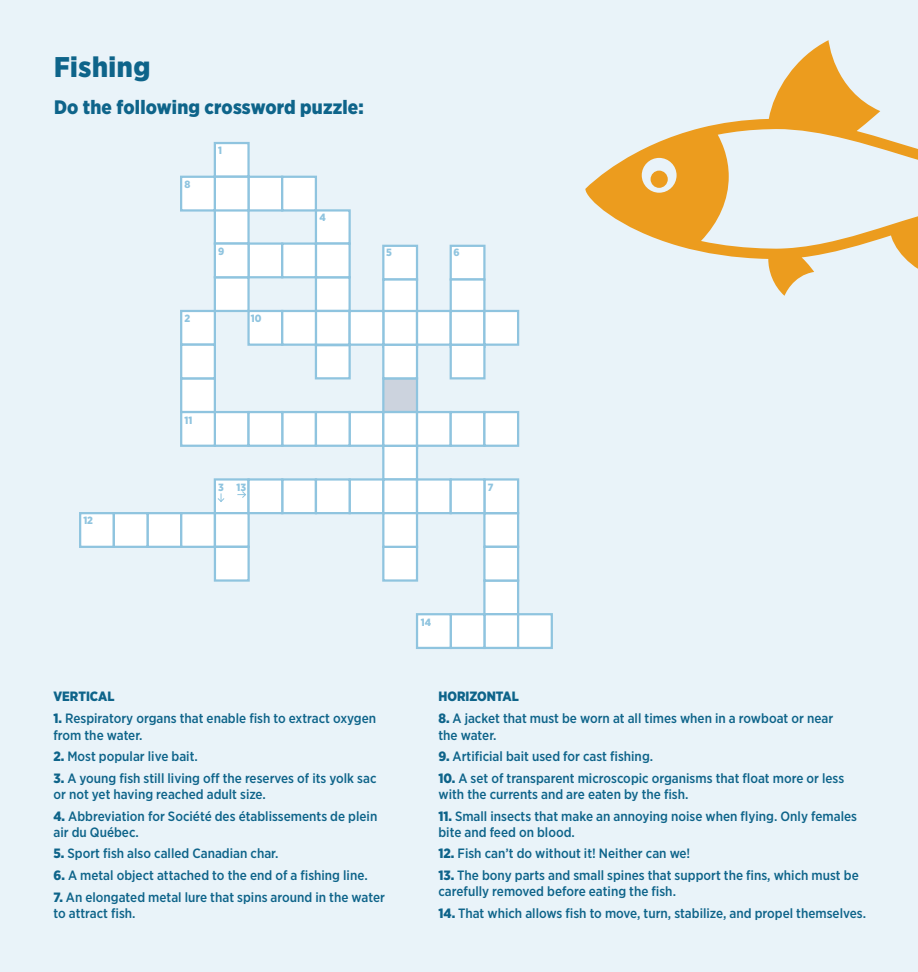
<style>
.page{position:relative;width:918px;height:972px;background:#e9f3f9}
.page>*{position:absolute;margin:0;border:0;box-sizing:border-box;transform-origin:0 0}
.t1{font:900 28.5px "Gotham Narrow";letter-spacing:.02em;color:#0e648a}
.t2{font:900 19.5px "Gotham Narrow";letter-spacing:.01em;color:#0e648a}
.t3{font:500 13.5px/16.2px "Gotham Narrow";color:#0e648a}
.t4{font:900 13.5px "Gotham Narrow";color:#0e648a}
.t5{font:900 10.5px "Gotham Narrow";color:#8fc4df}
.s1{font-weight:900}
</style>
<div class="page">
<svg style="left:585px;top:40px;width:333px;height:256px"></svg>
<div style="left:651px;top:171px;width:17px;height:17px;background:#ec9c1e;border-radius:50%"></div>
<div style="left:315px;top:276px;width:36px;height:36px;background:#fff;border:2px solid #8fc4df"></div>
<div style="left:315px;top:209px;width:36px;height:36px;background:#fff;border:2px solid #8fc4df"></div>
<div style="left:315px;top:344px;width:36px;height:35px;background:#fff;border:2px solid #8fc4df"></div>
<div style="left:315px;top:242px;width:36px;height:36px;background:#fff;border:2px solid #8fc4df"></div>
<div style="left:483px;top:579px;width:36px;height:36px;background:#fff;border:2px solid #8fc4df"></div>
<div style="left:483px;top:512px;width:36px;height:36px;background:#fff;border:2px solid #8fc4df"></div>
<div style="left:483px;top:613px;width:36px;height:36px;background:#fff;border:2px solid #8fc4df"></div>
<div style="left:483px;top:546px;width:36px;height:36px;background:#fff;border:2px solid #8fc4df"></div>
<div style="left:382px;top:245px;width:36px;height:36px;background:#fff;border:2px solid #8fc4df"></div>
<div style="left:382px;top:377px;width:36px;height:36px;background:#ccd3de;border:2px solid #8fc4df"></div>
<div style="left:382px;top:344px;width:36px;height:35px;background:#fff;border:2px solid #8fc4df"></div>
<div style="left:382px;top:278px;width:36px;height:36px;background:#fff;border:2px solid #8fc4df"></div>
<div style="left:382px;top:445px;width:36px;height:36px;background:#fff;border:2px solid #8fc4df"></div>
<div style="left:450px;top:245px;width:36px;height:36px;background:#fff;border:2px solid #8fc4df"></div>
<div style="left:450px;top:344px;width:36px;height:35px;background:#fff;border:2px solid #8fc4df"></div>
<div style="left:450px;top:278px;width:36px;height:36px;background:#fff;border:2px solid #8fc4df"></div>
<div style="left:315px;top:310px;width:36px;height:36px;background:#fff;border:2px solid #8fc4df"></div>
<div style="left:247px;top:310px;width:36px;height:36px;background:#fff;border:2px solid #8fc4df"></div>
<div style="left:382px;top:310px;width:36px;height:36px;background:#fff;border:2px solid #8fc4df"></div>
<div style="left:349px;top:310px;width:35px;height:36px;background:#fff;border:2px solid #8fc4df"></div>
<div style="left:281px;top:310px;width:36px;height:36px;background:#fff;border:2px solid #8fc4df"></div>
<div style="left:416px;top:310px;width:36px;height:36px;background:#fff;border:2px solid #8fc4df"></div>
<div style="left:450px;top:310px;width:36px;height:36px;background:#fff;border:2px solid #8fc4df"></div>
<div style="left:281px;top:411px;width:36px;height:36px;background:#fff;border:2px solid #8fc4df"></div>
<div style="left:214px;top:411px;width:36px;height:36px;background:#fff;border:2px solid #8fc4df"></div>
<div style="left:349px;top:411px;width:35px;height:36px;background:#fff;border:2px solid #8fc4df"></div>
<div style="left:315px;top:411px;width:36px;height:36px;background:#fff;border:2px solid #8fc4df"></div>
<div style="left:247px;top:411px;width:36px;height:36px;background:#fff;border:2px solid #8fc4df"></div>
<div style="left:382px;top:411px;width:36px;height:36px;background:#fff;border:2px solid #8fc4df"></div>
<div style="left:416px;top:411px;width:36px;height:36px;background:#fff;border:2px solid #8fc4df"></div>
<div style="left:281px;top:478px;width:36px;height:36px;background:#fff;border:2px solid #8fc4df"></div>
<div style="left:214px;top:478px;width:36px;height:36px;background:#fff;border:2px solid #8fc4df"></div>
<div style="left:349px;top:478px;width:35px;height:36px;background:#fff;border:2px solid #8fc4df"></div>
<div style="left:315px;top:478px;width:36px;height:36px;background:#fff;border:2px solid #8fc4df"></div>
<div style="left:247px;top:478px;width:36px;height:36px;background:#fff;border:2px solid #8fc4df"></div>
<div style="left:382px;top:478px;width:36px;height:36px;background:#fff;border:2px solid #8fc4df"></div>
<div style="left:416px;top:478px;width:36px;height:36px;background:#fff;border:2px solid #8fc4df"></div>
<div style="left:79px;top:512px;width:36px;height:36px;background:#fff;border:2px solid #8fc4df"></div>
<div style="left:146px;top:512px;width:36px;height:36px;background:#fff;border:2px solid #8fc4df"></div>
<div style="left:113px;top:512px;width:36px;height:36px;background:#fff;border:2px solid #8fc4df"></div>
<div style="left:180px;top:512px;width:36px;height:36px;background:#fff;border:2px solid #8fc4df"></div>
<div style="left:214px;top:512px;width:36px;height:36px;background:#fff;border:2px solid #8fc4df"></div>
<div style="left:180px;top:377px;width:36px;height:36px;background:#fff;border:2px solid #8fc4df"></div>
<div style="left:180px;top:310px;width:36px;height:36px;background:#fff;border:2px solid #8fc4df"></div>
<div style="left:180px;top:411px;width:36px;height:36px;background:#fff;border:2px solid #8fc4df"></div>
<div style="left:180px;top:344px;width:36px;height:35px;background:#fff;border:2px solid #8fc4df"></div>
<div style="left:483px;top:310px;width:36px;height:36px;background:#fff;border:2px solid #8fc4df"></div>
<div style="left:450px;top:613px;width:36px;height:36px;background:#fff;border:2px solid #8fc4df"></div>
<div style="left:214px;top:546px;width:36px;height:36px;background:#fff;border:2px solid #8fc4df"></div>
<div style="left:382px;top:546px;width:36px;height:36px;background:#fff;border:2px solid #8fc4df"></div>
<div style="left:382px;top:512px;width:36px;height:36px;background:#fff;border:2px solid #8fc4df"></div>
<div style="left:483px;top:478px;width:36px;height:36px;background:#fff;border:2px solid #8fc4df"></div>
<div style="left:450px;top:478px;width:36px;height:36px;background:#fff;border:2px solid #8fc4df"></div>
<div style="left:450px;top:411px;width:36px;height:36px;background:#fff;border:2px solid #8fc4df"></div>
<div style="left:483px;top:411px;width:36px;height:36px;background:#fff;border:2px solid #8fc4df"></div>
<div style="left:247px;top:242px;width:36px;height:36px;background:#fff;border:2px solid #8fc4df"></div>
<div style="left:281px;top:242px;width:36px;height:36px;background:#fff;border:2px solid #8fc4df"></div>
<div style="left:214px;top:276px;width:36px;height:36px;background:#fff;border:2px solid #8fc4df"></div>
<div style="left:214px;top:209px;width:36px;height:36px;background:#fff;border:2px solid #8fc4df"></div>
<div style="left:214px;top:242px;width:36px;height:36px;background:#fff;border:2px solid #8fc4df"></div>
<div style="left:214px;top:142px;width:36px;height:36px;background:#fff;border:2px solid #8fc4df"></div>
<div style="left:247px;top:176px;width:36px;height:36px;background:#fff;border:2px solid #8fc4df"></div>
<div style="left:281px;top:176px;width:36px;height:36px;background:#fff;border:2px solid #8fc4df"></div>
<div style="left:214px;top:176px;width:36px;height:36px;background:#fff;border:2px solid #8fc4df"></div>
<div style="left:180px;top:176px;width:36px;height:36px;background:#fff;border:2px solid #8fc4df"></div>
<div style="left:517px;top:613px;width:36px;height:36px;background:#fff;border:2px solid #8fc4df"></div>
<svg style="left:217px;top:493px;width:8px;height:9px"></svg>
<svg style="left:237px;top:491px;width:9px;height:7px"></svg>
<div style="left:416px;top:613px;width:36px;height:36px;background:#fff;border:2px solid #8fc4df"></div>
<h3 class="t1" style="left:54px;top:48px;width:98px">Fishing</h3>
<p class="t2" style="left:54px;top:94px;width:311px">Do the following crossword puzzle:</p>
<p class="t5" style="left:83px;top:513px;width:11px">12</p>
<p class="t5" style="left:185px;top:177px;width:7px">8</p>
<p class="t5" style="left:218px;top:143px;width:5px">1</p>
<p class="t5" style="left:218px;top:245px;width:8px">9</p>
<p class="t5" style="left:185px;top:311px;width:7px">2</p>
<p class="t5" style="left:251px;top:311px;width:12px">10</p>
<p class="t5" style="left:185px;top:414px;width:9px">11</p>
<p class="t5" style="left:218px;top:480px;width:7px">3</p>
<p class="t5" style="left:236px;top:480px;width:11px">13</p>
<p class="t5" style="left:320px;top:211px;width:8px">4</p>
<p class="t5" style="left:386px;top:246px;width:7px">5</p>
<p class="t5" style="left:454px;top:246px;width:8px">6</p>
<p class="t5" style="left:421px;top:615px;width:12px">14</p>
<p class="t5" style="left:488px;top:480px;width:7px">7</p>
<p class="t4" style="left:53px;top:687px;width:63px">VERTICAL</p>
<p class="t3" style="left:53px;top:710px;width:324px"><span class="s1">1.</span> Respiratory organs that enable fish to extract oxygen from the water.</p>
<p class="t3" style="left:53px;top:748px;width:146px"><span class="s1">2.</span> Most popular live bait.</p>
<p class="t3" style="left:53px;top:770px;width:325px"><span class="s1">3.</span> A young fish still living off the reserves of its yolk sac or not yet having reached adult size.</p>
<p class="t3" style="left:53px;top:808px;width:325px"><span class="s1">4.</span> Abbreviation for Société des établissements de plein air du Québec.</p>
<p class="t3" style="left:53px;top:845px;width:227px"><span class="s1">5.</span> Sport fish also called Canadian char.</p>
<p class="t3" style="left:53px;top:867px;width:316px"><span class="s1">6.</span> A metal object attached to the end of a fishing line.</p>
<p class="t3" style="left:53px;top:889px;width:333px"><span class="s1">7.</span> An elongated metal lure that spins around in the water to attract fish.</p>
<p class="t4" style="left:438px;top:687px;width:82px">HORIZONTAL</p>
<p class="t3" style="left:438px;top:710px;width:396px"><span class="s1">8.</span> A jacket that must be worn at all times when in a rowboat or near the water.</p>
<p class="t3" style="left:438px;top:748px;width:216px"><span class="s1">9.</span> Artificial bait used for cast fishing.</p>
<p class="t3" style="left:438px;top:770px;width:407px"><span class="s1">10.</span> A set of transparent microscopic organisms that float more or less with the currents and are eaten by the fish.</p>
<p class="t3" style="left:438px;top:808px;width:420px"><span class="s1">11.</span> Small insects that make an annoying noise when flying. Only females bite and feed on blood.</p>
<p class="t3" style="left:438px;top:845px;width:253px"><span class="s1">12.</span> Fish can’t do without it! Neither can we!</p>
<p class="t3" style="left:438px;top:867px;width:422px"><span class="s1">13.</span> The bony parts and small spines that support the fins, which must be carefully removed before eating the fish.</p>
<p class="t3" style="left:438px;top:905px;width:429px"><span class="s1">14.</span> That which allows fish to move, turn, stabilize, and propel themselves.</p>
</div>
